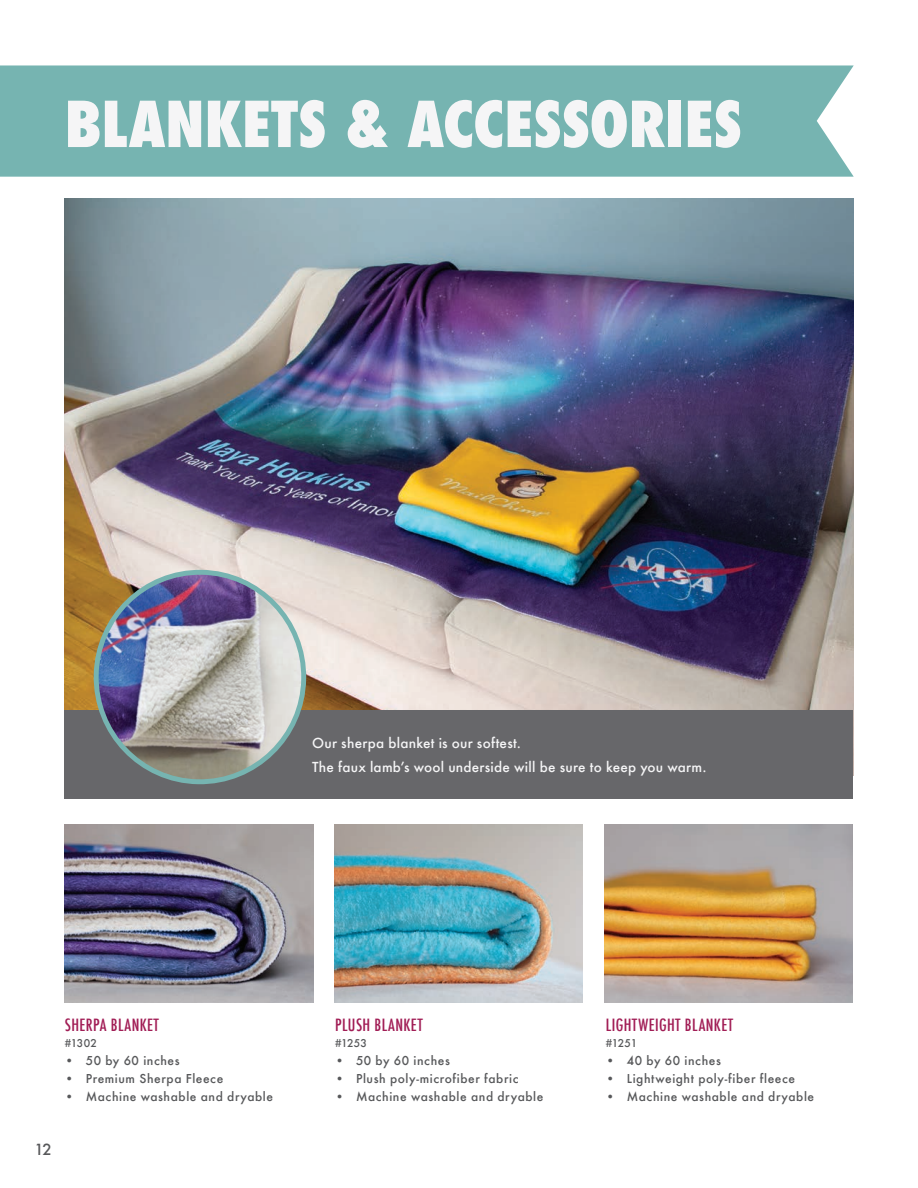
<style>
.page{position:relative;width:918px;height:1188px;background:#fff}
.page>*{position:absolute;margin:0;border:0;box-sizing:border-box;transform-origin:0 0}
.t1{font:800 condensed 61.5px "Futura";letter-spacing:.005em;color:#f5f5f6}
.t2{font:500 condensed 16.5px "Futura";letter-spacing:.025em;color:#a11d55}
.t3{font:500 15px "Futura";color:#57585a}
.t4{font:500 13.5px/24px "Futura";letter-spacing:.02em;color:#f5f5f6}
.t5{font:500 12px "Futura";letter-spacing:.045em;color:#57585a}
.t6{font:500 10.5px "Futura";letter-spacing:.015em;color:#57585a}
</style>
<div class="page">
<div style="left:0;top:65px;width:854px;height:112px;background:#76b4b1"></div>
<img style="left:65px;top:825px;width:248px;height:177px">
<img style="left:335px;top:825px;width:248px;height:177px">
<img style="left:65px;top:198px;width:788px;height:513px">
<img style="left:604px;top:825px;width:249px;height:177px">
<div style="left:65px;top:711px;width:788px;height:88px;background:#67676a"></div>
<img style="left:90px;top:566px;width:220px;height:219px">
<h1 class="t1" style="left:65px;top:82px;width:679px">BLANKETS &amp; ACCESSORIES</h1>
<p class="t4" style="left:312px;top:731px;width:396px">Our sherpa blanket is our softest.<br>The faux lamb’s wool underside will be sure to keep you warm.</p>
<h2 class="t2" style="left:65px;top:1015px;width:96px">SHERPA BLANKET</h2>
<p class="t6" style="left:65px;top:1036px;width:34px">#1302</p>
<p class="t5" style="left:65px;top:1052px;width:116px">• 50 by 60 inches</p>
<p class="t5" style="left:65px;top:1070px;width:160px">• Premium Sherpa Fleece</p>
<p class="t5" style="left:65px;top:1088px;width:210px">• Machine washable and dryable</p>
<p class="t3" style="left:35px;top:1139px;width:19px">12</p>
<h2 class="t2" style="left:335px;top:1015px;width:89px">PLUSH BLANKET</h2>
<p class="t6" style="left:335px;top:1036px;width:33px">#1253</p>
<p class="t5" style="left:335px;top:1052px;width:116px">• 50 by 60 inches</p>
<p class="t5" style="left:335px;top:1070px;width:185px">• Plush poly-microfiber fabric</p>
<p class="t5" style="left:335px;top:1088px;width:210px">• Machine washable and dryable</p>
<h2 class="t2" style="left:606px;top:1015px;width:129px">LIGHTWEIGHT BLANKET</h2>
<p class="t6" style="left:606px;top:1036px;width:33px">#1251</p>
<p class="t5" style="left:606px;top:1052px;width:117px">• 40 by 60 inches</p>
<p class="t5" style="left:606px;top:1070px;width:191px">• Lightweight poly-fiber fleece</p>
<p class="t5" style="left:606px;top:1088px;width:210px">• Machine washable and dryable</p>
</div>
